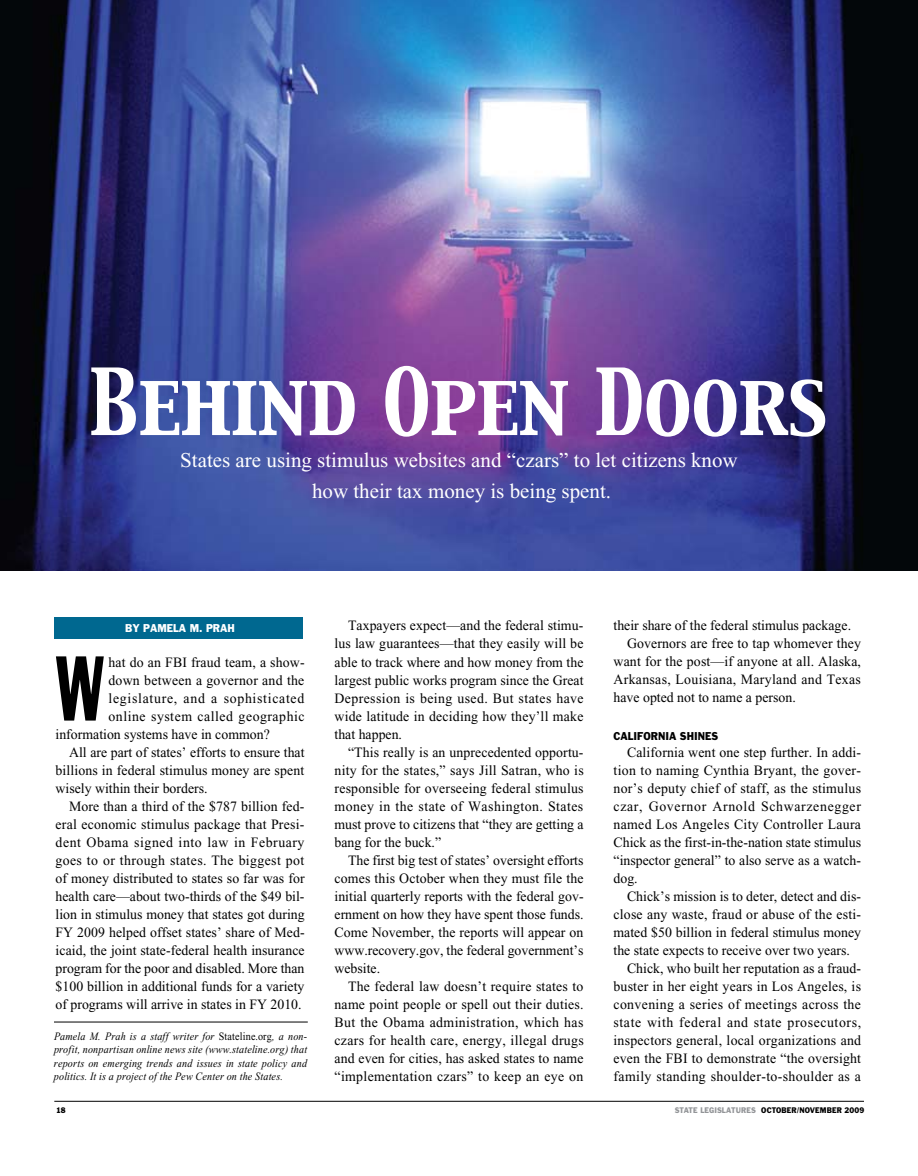
<style>
.page{position:relative;width:918px;height:1176px;background:#fff}
.page>*{position:absolute;margin:0;border:0;box-sizing:border-box;transform-origin:0 0}
.t1{font:90.15px "Franklin Gothic Extra Cond";color:#000}
.t2{font:81px "Capitals";letter-spacing:-.015em;color:#fff;scale:.9 1}
.t3{font:21px/31.5px "Times New Roman";color:#fff;text-align:center}
.t4{font:14.25px/18px "Times New Roman";letter-spacing:.005em;color:#000;text-align:justify}
.t5{font:14.25px "Times New Roman";letter-spacing:.025em;color:#000}
.t6{font:14.25px "Times New Roman";letter-spacing:.045em;color:#000}
.t7{font:14.25px "Times New Roman";letter-spacing:.04em;color:#000}
.t8{font:14.25px "Times New Roman";letter-spacing:.05em;color:#000}
.t9{font:14.25px "Times New Roman";letter-spacing:.035em;color:#000}
.t10{font:italic 11.25px/13.5px "Times New Roman";letter-spacing:.015em;color:#000;text-align:justify;scale:.9 1}
.t11{font:10.5px "Franklin Gothic";color:#000;scale:.9 1}
.t12{font:10.5px "Franklin Gothic";color:#fff;scale:.9 1}
.t13{font:7.5px "Franklin Gothic";letter-spacing:.015em;color:#000;scale:.9 1}
.t14{font:7.5px "Franklin Gothic";color:#939598;scale:.9 1}
.s1{font-style:normal}
</style>
<div class="page">
<img style="left:0;top:0;width:918px;height:570px">
<div style="left:54px;top:617px;width:248px;height:22px;background:#006890"></div>
<hr style="left:54px;top:1100px;width:810px;height:1px;background:#000">
<hr style="left:54px;top:1021px;width:254px;height:1px;background:#000">
<h2 class="t2" style="left:89px;top:347px;width:823px">Behind Open Doors</h2>
<h3 class="t3" style="left:180px;top:443px;width:559px">States are using stimulus websites and “czars” to let citizens know how their tax money is being spent.</h3>
<p class="t12" style="left:125px;top:621px;width:37px">BY PAMELA</p>
<p class="t12" style="left:190px;top:621px;width:52px">M. PRAH</p>
<h1 class="t1" style="left:56px;top:640px;width:50px">W</h1>
<p class="t4" style="left:109px;top:652px;width:198px">hat do an FBI fraud team, a show-</p>
<p class="t4" style="left:109px;top:670px;width:197px">down between a governor and the</p>
<p class="t8" style="left:109px;top:689px;width:197px">legislature, and a sophisticated</p>
<p class="t9" style="left:109px;top:707px;width:198px">online system called geographic</p>
<p class="t4" style="left:56px;top:724px;width:216px">information systems have in common?</p>
<p class="t4" style="left:69px;top:742px;width:237px">All are part of states’ efforts to ensure that</p>
<p class="t4" style="left:56px;top:760px;width:250px">billions in federal stimulus money are spent</p>
<p class="t4" style="left:56px;top:778px;width:154px">wisely within their borders.</p>
<p class="t4" style="left:69px;top:796px;width:237px">More than a third of the $787 billion fed-</p>
<p class="t4" style="left:56px;top:814px;width:250px">eral economic stimulus package that Presi-</p>
<p class="t7" style="left:56px;top:833px;width:250px">dent Obama signed into law in February</p>
<p class="t5" style="left:56px;top:851px;width:250px">goes to or through states. The biggest pot</p>
<p class="t4" style="left:56px;top:868px;width:251px">of money distributed to states so far was for</p>
<p class="t4" style="left:56px;top:886px;width:250px">health care—about two-thirds of the $49 bil-</p>
<p class="t4" style="left:56px;top:904px;width:251px">lion in stimulus money that states got during</p>
<p class="t4" style="left:56px;top:922px;width:251px">FY 2009 helped offset states’ share of Med-</p>
<p class="t4" style="left:56px;top:940px;width:251px">icaid, the joint state-federal health insurance</p>
<p class="t4" style="left:56px;top:958px;width:250px">program for the poor and disabled. More than</p>
<p class="t4" style="left:56px;top:976px;width:250px">$100 billion in additional funds for a variety</p>
<p class="t4" style="left:56px;top:994px;width:248px">of programs will arrive in states in FY 2010.</p>
<p class="t10" style="left:54px;top:1028px;width:283px">Pamela M. Prah is a staff writer for <span class="s1">Stateline.org</span>, a non&shy;profit, nonpartisan online news site (www.stateline.org) that reports on emerging trends and issues in state policy and politics. It is a project of the Pew Center on the States.</p>
<p class="t4" style="left:335px;top:616px;width:251px;text-indent:14px">Taxpayers expect—and the federal stimu&shy;lus law guarantees—that they easily will be able to track where and how money from the largest public works program since the Great Depression is being used. But states have wide latitude in deciding how they’ll make that happen.</p>
<p class="t4" style="left:335px;top:742px;width:251px;text-indent:14px">“This really is an unprecedented opportu&shy;nity for the states,” says Jill Satran, who is responsible for overseeing federal stimulus money in the state of Washington. States must prove to citizens that “they are getting a bang for the buck.”</p>
<p class="t4" style="left:335px;top:850px;width:251px;text-indent:14px">The first big test of states’ oversight efforts comes this October when they must file the initial quarterly reports with the federal gov&shy;ernment on how they have spent those funds.<br>Come November, the reports will appear on www.recovery.gov, the federal government’s website.</p>
<p class="t4" style="left:335px;top:976px;width:251px;text-indent:14px">The federal law doesn’t require states to name point people or spell out their duties.<br>But the Obama administration, which has czars for health care, energy, illegal drugs and even for cities, has asked states to name “implementation czars” to keep an eye on</p>
<p class="t4" style="left:614px;top:616px;width:239px">their share of the federal stimulus package.</p>
<p class="t4" style="left:627px;top:634px;width:236px">Governors are free to tap whomever they</p>
<p class="t4" style="left:614px;top:652px;width:249px">want for the post—if anyone at all. Alaska,</p>
<p class="t4" style="left:614px;top:670px;width:249px">Arkansas, Louisiana, Maryland and Texas</p>
<p class="t4" style="left:614px;top:688px;width:184px">have opted not to name a person.</p>
<p class="t11" style="left:614px;top:729px;width:97px">CALIFORNIA SHINES</p>
<p class="t4" style="left:614px;top:742px;width:249px;text-indent:14px">California went one step further. In addi&shy;tion to naming Cynthia Bryant, the gover&shy;nor’s deputy chief of staff, as the stimulus czar, Governor Arnold Schwarzenegger named Los Angeles City Controller Laura Chick as the first-in-the-nation state stimulus “inspector general” to also serve as a watch&shy;dog.</p>
<p class="t4" style="left:627px;top:886px;width:236px">Chick’s mission is to deter, detect and dis-</p>
<p class="t4" style="left:614px;top:904px;width:249px">close any waste, fraud or abuse of the esti-</p>
<p class="t4" style="left:614px;top:922px;width:249px">mated $50 billion in federal stimulus money</p>
<p class="t4" style="left:614px;top:940px;width:238px">the state expects to receive over two years.</p>
<p class="t4" style="left:627px;top:958px;width:236px">Chick, who built her reputation as a fraud-</p>
<p class="t4" style="left:614px;top:976px;width:249px">buster in her eight years in Los Angeles, is</p>
<p class="t5" style="left:614px;top:995px;width:249px">convening a series of meetings across the</p>
<p class="t6" style="left:614px;top:1013px;width:249px">state with federal and state prosecutors,</p>
<p class="t4" style="left:614px;top:1030px;width:249px">inspectors general, local organizations and</p>
<p class="t4" style="left:614px;top:1048px;width:249px">even the FBI to demonstrate “the oversight</p>
<p class="t5" style="left:614px;top:1067px;width:249px">family standing shoulder-to-shoulder as a</p>
<p class="t13" style="left:56px;top:1105px;width:12px">18</p>
<p class="t14" style="left:675px;top:1105px;width:7px">STATE</p>
<p class="t14" style="left:700px;top:1105px;width:7px">LEGISLATURES</p>
<p class="t13" style="left:761px;top:1105px;width:13px">OCTOBER</p>
<p class="t13" style="left:797px;top:1105px;width:10px">/NOVEMBER</p>
<p class="t13" style="left:845px;top:1105px;width:23px">2009</p>
</div>
